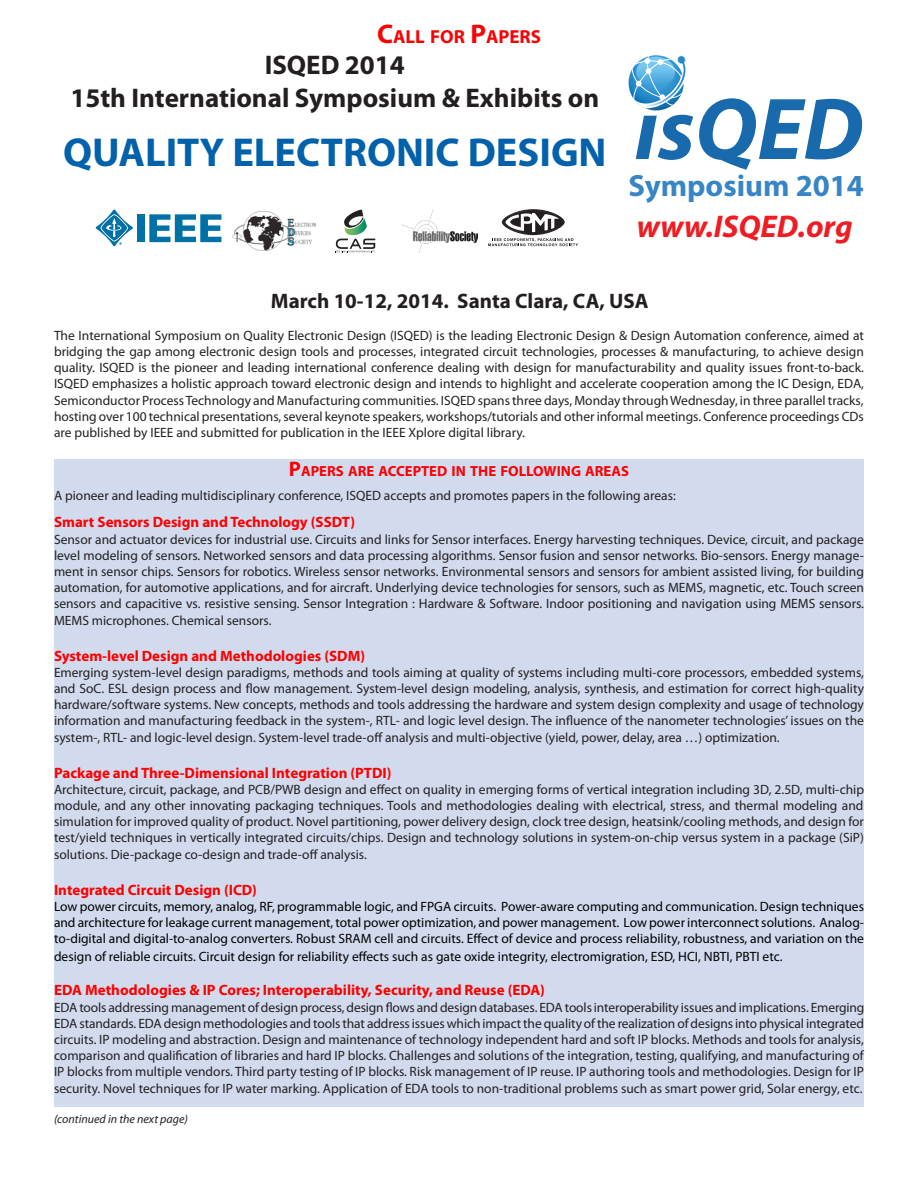
<style>
.page{position:relative;width:918px;height:1188px;background:#fff}
.page>*{position:absolute;margin:0;border:0;box-sizing:border-box;transform-origin:0 0}
.t1{font:700 40.5px "Myriad Pro";color:#0161aa}
.t2{font:italic 700 31.5px "Myriad Pro";color:#ee1d23}
.t3{font:700 30.75px "Myriad Pro";color:#3885c6}
.t4{font:700 27px "Myriad Pro";color:#231f20}
.t5{font:700 21px "Myriad Pro";color:#231f20}
.t6{font:700 18.9px "Myriad Pro";color:#fa0204}
.t7{font:700 15px "Myriad Pro";color:#fe0000}
.t8{font:700 14.7px "Myriad Pro";color:#fa0204}
.Body_Text{font:13.5px/16.2px "Myriad Pro";color:#231f20;text-align:justify}
.Normal__Web{font:13.5px/16.2px "Myriad Pro";color:#000;text-align:justify}
.t9{font:italic 12px "Myriad Pro";color:#231f20}
.s1{font-size:27px}
.s2{font-size:21px}
</style>
<div class="page">
<div style="left:54px;top:459px;width:810px;height:648px;background:#d2dbee"></div>
<img style="left:233px;top:211px;width:82px;height:40px">
<img style="left:401px;top:210px;width:76px;height:42px">
<svg style="left:488px;top:210px;width:90px;height:36px"></svg>
<div style="left:138px;top:214px;width:7px;height:28px;background:#0071a7"></div>
<svg style="left:149px;top:214px;width:72px;height:28px"></svg>
<svg style="left:96px;top:210px;width:37px;height:36px"></svg>
<svg style="left:336px;top:210px;width:39px;height:42px"></svg>
<svg style="left:636px;top:115px;width:57px;height:45px"></svg>
<svg style="left:699px;top:98px;width:163px;height:72px"></svg>
<svg style="left:629px;top:55px;width:55px;height:55px"></svg>
<svg style="left:632px;top:55px;width:54px;height:53px"></svg>
<p class="t6" style="left:377px;top:24px;width:165px"><span class="s1">C</span>ALL FOR <span class="s1">P</span>APERS</p>
<p class="t4" style="left:265px;top:48px;width:142px">ISQED 2014</p>
<p class="t4" style="left:70px;top:80px;width:530px">15th International Symposium &amp; Exhibits on</p>
<p class="t1" style="left:63px;top:126px;width:545px">QUALITY ELECTRONIC DESIGN</p>
<p class="t3" style="left:629px;top:166px;width:237px">Symposium 2014</p>
<p class="t2" style="left:637px;top:206px;width:217px">www.ISQED.org</p>
<p class="t5" style="left:271px;top:287px;width:379px">March 10-12, 2014. Santa Clara, CA, USA</p>
<p class="Body_Text" style="left:54px;top:327px;width:812px">The International Symposium on Quality Electronic Design (ISQED) is the leading Electronic Design &amp; Design Automation conference, aimed at bridging the gap among electronic design tools and processes, integrated circuit technologies, processes &amp; manufacturing, to achieve design quality. ISQED is the pioneer and leading international conference dealing with design for manufacturability and quality issues front-to-back.<br>ISQED emphasizes a holistic approach toward electronic design and intends to highlight and accelerate cooperation among the IC Design, EDA, Semiconductor Process Technology and Manufacturing communities. ISQED spans three days, Monday through Wednesday, in three parallel tracks, hosting over 100 technical presentations, several keynote speakers, workshops/tutorials and other informal meetings. Conference proceedings CDs are published by IEEE and submitted for publication in the IEEE Xplore digital library.</p>
<p class="t8" style="left:289px;top:461px;width:342px"><span class="s2">P</span>APERS ARE ACCEPTED IN THE FOLLOWING AREAS</p>
<p class="Body_Text" style="left:54px;top:488px;width:623px">A pioneer and leading multidisciplinary conference, ISQED accepts and promotes papers in the following areas:</p>
<p class="t7" style="left:54px;top:513px;width:303px">Smart Sensors Design and Technology (SSDT)</p>
<p class="Body_Text" style="left:54px;top:531px;width:812px">Sensor and actuator devices for industrial use. Circuits and links for Sensor interfaces. Energy harvesting techniques. Device, circuit, and package level modeling of sensors. Networked sensors and data processing algorithms. Sensor fusion and sensor networks. Bio-sensors. Energy manage&shy;ment in sensor chips. Sensors for robotics. Wireless sensor networks. Environmental sensors and sensors for ambient assisted living, for building automation, for automotive applications, and for aircraft. Underlying device technologies for sensors, such as MEMS, magnetic, etc. Touch screen sensors and capacitive vs. resistive sensing. Sensor Integration : Hardware &amp; Software. Indoor positioning and navigation using MEMS sensors.<br>MEMS microphones. Chemical sensors.</p>
<p class="t7" style="left:54px;top:646px;width:313px">System-level Design and Methodologies (SDM)</p>
<p class="Body_Text" style="left:54px;top:664px;width:812px">Emerging system-level design paradigms, methods and tools aiming at quality of systems including multi-core processors, embedded systems, and SoC. ESL design process and flow management. System-level design modeling, analysis, synthesis, and estimation for correct high-quality hardware/software systems. New concepts, methods and tools addressing the hardware and system design complexity and usage of technology information and manufacturing feedback in the system-, RTL- and logic level design. The influence of the nanometer technologies’ issues on the system-, RTL- and logic-level design. System-level trade-off analysis and multi-objective (yield, power, delay, area …) optimization.</p>
<p class="t7" style="left:54px;top:763px;width:339px">Package and Three-Dimensional Integration (PTDI)</p>
<p class="Body_Text" style="left:54px;top:781px;width:812px">Architecture, circuit, package, and PCB/PWB design and effect on quality in emerging forms of vertical integration including 3D, 2.5D, multi-chip module, and any other innovating packaging techniques. Tools and methodologies dealing with electrical, stress, and thermal modeling and simulation for improved quality of product. Novel partitioning, power delivery design, clock tree design, heatsink/cooling methods, and design for test/yield techniques in vertically integrated circuits/chips. Design and technology solutions in system-on-chip versus system in a package (SiP) solutions. Die-package co-design and trade-off analysis.</p>
<p class="t7" style="left:54px;top:880px;width:204px">Integrated Circuit Design (ICD)</p>
<p class="Normal__Web" style="left:54px;top:898px;width:812px">Low power circuits, memory, analog, RF, programmable logic, and FPGA circuits. Power-aware computing and communication. Design techniques and architecture for leakage current management, total power optimization, and power management. Low power interconnect solutions. Analog&shy;to-digital and digital-to-analog converters. Robust SRAM cell and circuits. Effect of device and process reliability, robustness, and variation on the</p>
<p class="Normal__Web" style="left:54px;top:948px;width:730px">design of reliable circuits. Circuit design for reliability effects such as gate oxide integrity, electromigration, ESD, HCI, NBTI, PBTI etc.</p>
<p class="t7" style="left:54px;top:981px;width:492px">EDA Methodologies &amp; IP Cores; Interoperability, Security, and Reuse (EDA)</p>
<p class="Body_Text" style="left:54px;top:999px;width:812px">EDA tools addressing management of design process, design flows and design databases. EDA tools interoperability issues and implications. Emerging EDA standards. EDA design methodologies and tools that address issues which impact the quality of the realization of designs into physical integrated circuits. IP modeling and abstraction. Design and maintenance of technology independent hard and soft IP blocks. Methods and tools for analysis, comparison and qualification of libraries and hard IP blocks. Challenges and solutions of the integration, testing, qualifying, and manufacturing of IP blocks from multiple vendors. Third party testing of IP blocks. Risk management of IP reuse. IP authoring tools and methodologies. Design for IP security. Novel techniques for IP water marking. Application of EDA tools to non-traditional problems such as smart power grid, Solar energy, etc.</p>
<p class="t9" style="left:54px;top:1112px;width:136px">(continued in the next page)</p>
</div>
